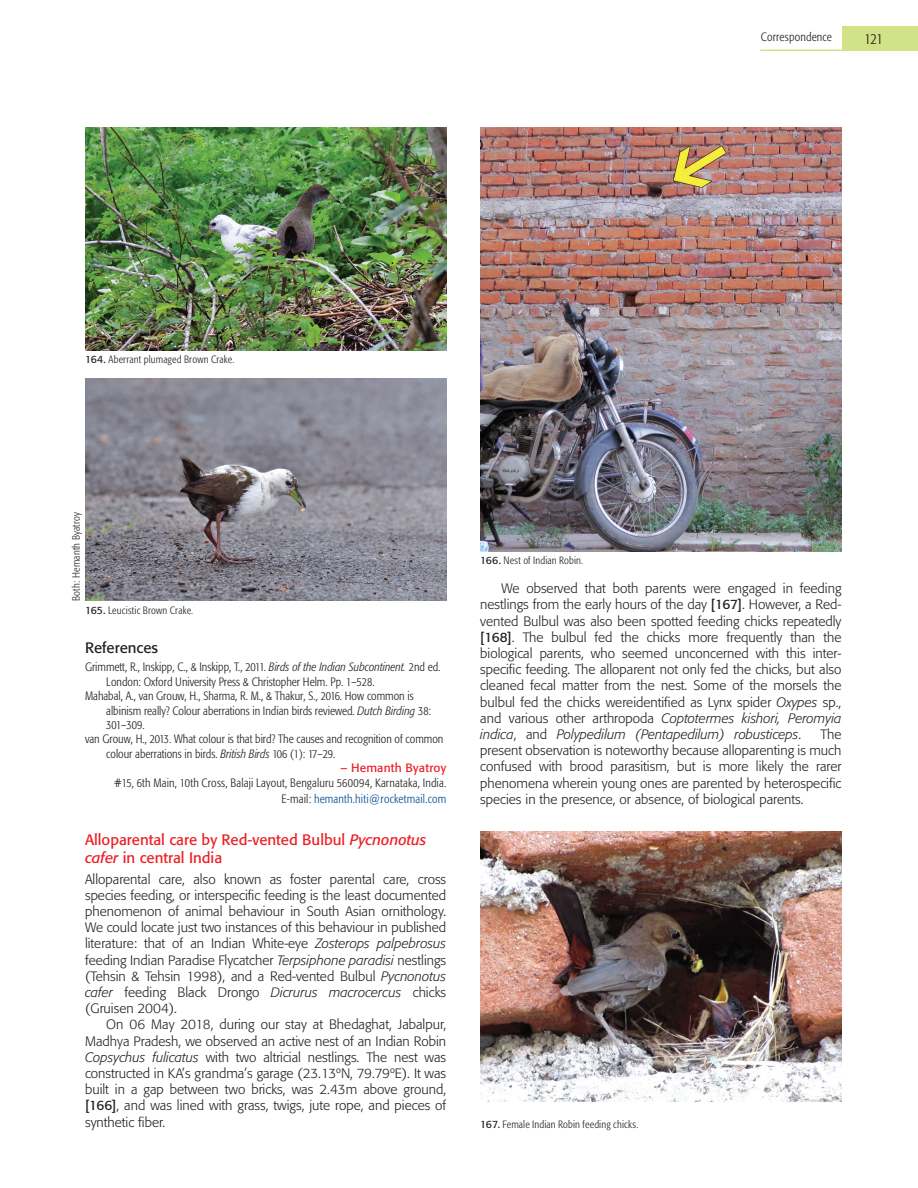
<style>
.page{position:relative;width:918px;height:1188px;background:#fff}
.page>*{position:absolute;margin:0;border:0;box-sizing:border-box;transform-origin:0 0}
.t1{font:15px/18px "Formata";color:#ee1d23}
.t2{font:15px "Formata";color:#231f20}
.t3{font:300 condensed 15px "Formata";color:#231f20}
.t4{font:300 13.5px/16.2px "Formata";color:#231f20;text-align:justify}
.t5{font:300 condensed 12px/16.2px "Formata";color:#231f20;text-align:right}
.t6{font:12px "Formata";letter-spacing:.015em;color:#ee1d23}
.t7{font:300 condensed 10.5px "Formata";letter-spacing:.02em;color:#231f20}
.s1{font-weight:400;font-stretch:normal}
.s2{font-style:italic}
.s3{color:#014d95}
.s4{font-weight:400}
</style>
<div class="page">
<div style="left:842px;top:26px;width:76px;height:24px;background:#d2e287"></div>
<hr style="left:760px;top:50px;width:158px;height:1px;background:#d2e287">
<img style="left:85px;top:128px;width:361px;height:222px">
<img style="left:85px;top:378px;width:361px;height:223px">
<img style="left:480px;top:128px;width:361px;height:424px">
<img style="left:480px;top:832px;width:361px;height:270px">
<p class="t5" style="left:761px;top:28px;width:73px">Correspondence</p>
<p class="t3" style="left:865px;top:30px;width:20px">121</p>
<p class="t7" style="left:85px;top:353px;width:151px"><span class="s1">164.</span> Aberrant plumaged Brown Crake.</p>
<p class="t7" style="left:70px;top:601px;width:90px;rotate:-90deg">Both: Hemanth Byatroy</p>
<p class="t7" style="left:85px;top:604px;width:110px"><span class="s1">165.</span> Leucistic Brown Crake.</p>
<p class="t2" style="left:85px;top:638px;width:75px">References</p>
<p class="t5" style="left:85px;top:659px;width:357px">Grimmett, R., Inskipp, C., &amp; Inskipp, T., 2011. <span class="s2">Birds of the Indian Subcontinent.</span> 2nd ed.</p>
<p class="t5" style="left:106px;top:674px;width:270px">London: Oxford University Press &amp; Christopher Helm. Pp. 1–528.</p>
<p class="t5" style="left:85px;top:688px;width:330px">Mahabal, A., van Grouw, H., Sharma, R. M., &amp; Thakur, S., 2016. How common is</p>
<p class="t5" style="left:106px;top:703px;width:326px">albinism really? Colour aberrations in Indian birds reviewed. <span class="s2">Dutch Birding</span> 38:</p>
<p class="t5" style="left:106px;top:717px;width:40px">301–309.</p>
<p class="t5" style="left:85px;top:731px;width:360px">van Grouw, H., 2013. What colour is that bird? The causes and recognition of common</p>
<p class="t5" style="left:106px;top:746px;width:231px">colour aberrations in birds. <span class="s2">British Birds</span> 106 (1): 17–29.</p>
<p class="t6" style="left:341px;top:761px;width:107px">– Hemanth Byatroy</p>
<p class="t5" style="left:115px;top:775px;width:333px">#15, 6th Main, 10th Cross, Balaji Layout, Bengaluru 560094, Karnataka, India.<br>E-mail: <span class="s3">hemanth.hiti@rocketmail.com</span></p>
<p class="t1" style="left:85px;top:831px;width:343px">Alloparental care by Red-vented Bulbul <span class="s2">Pycnonotus cafer</span> in central India</p>
<p class="t4" style="left:85px;top:871px;width:363px">Alloparental care, also known as foster parental care, cross species feeding, or interspecific feeding is the least documented phenomenon of animal behaviour in South Asian ornithology.<br>We could locate just two instances of this behaviour in published literature: that of an Indian White-eye <span class="s2">Zosterops palpebrosus </span>feeding Indian Paradise Flycatcher <span class="s2">Terpsiphone paradisi</span> nestlings (Tehsin &amp; Tehsin 1998), and a Red-vented Bulbul <span class="s2">Pycnonotus cafer</span> feeding Black Drongo <span class="s2">Dicrurus macrocercus</span> chicks (Gruisen 2004).</p>
<p class="t4" style="left:85px;top:1017px;width:363px;text-indent:21px">On 06 May 2018, during our stay at Bhedaghat, Jabalpur, Madhya Pradesh, we observed an active nest of an Indian Robin <span class="s2">Copsychus fulicatus</span> with two altricial nestlings. The nest was constructed in KA’s grandma’s garage (23.13ºN, 79.79ºE). It was built in a gap between two bricks, was 2.43m above ground, <span class="s4">[166]</span>, and was lined with grass, twigs, jute rope, and pieces of synthetic fiber.</p>
<p class="t7" style="left:480px;top:555px;width:104px"><span class="s1">166.</span> Nest of Indian Robin.</p>
<p class="t4" style="left:480px;top:581px;width:363px;text-indent:21px">We observed that both parents were engaged in feeding nestlings from the early hours of the day <span class="s4">[167]</span>. However, a Red&shy;vented Bulbul was also been spotted feeding chicks repeatedly <span class="s4">[168]</span>. The bulbul fed the chicks more frequently than the biological parents, who seemed unconcerned with this inter&shy;specific feeding. The alloparent not only fed the chicks, but also cleaned fecal matter from the nest. Some of the morsels the bulbul fed the chicks wereidentified as Lynx spider <span class="s2">Oxypes</span> sp., and various other arthropoda <span class="s2">Coptotermes kishori, Peromyia indica</span>, and <span class="s2">Polypedilum (Pentapedilum) robusticeps</span>.</p>
<p class="t4" style="left:480px;top:726px;width:363px;text-indent:340px">The present observation is noteworthy because alloparenting is much confused with brood parasitism, but is more likely the rarer phenomena wherein young ones are parented by heterospecific species in the presence, or absence, of biological parents.</p>
<p class="t7" style="left:480px;top:1119px;width:160px"><span class="s1">167.</span> Female Indian Robin feeding chicks.</p>
</div>
